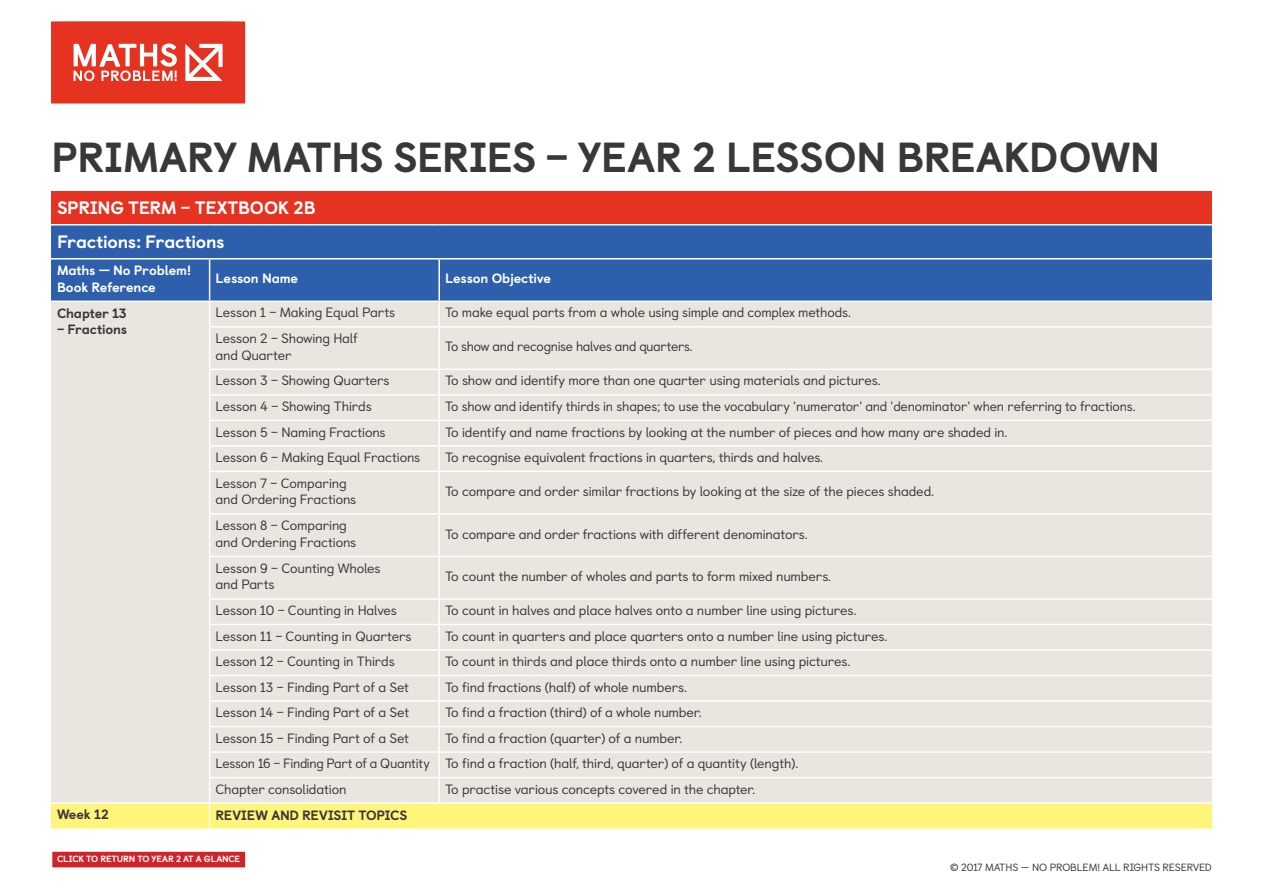
<style>
.page{position:relative;width:1263px;height:893px;background:#fff}
.page>*{position:absolute;margin:0;border:0;box-sizing:border-box;transform-origin:0 0}
.t1{font:800 42px "Castledown";letter-spacing:-.01em;color:#36383a}
.t2{font:800 18px/33.9px "Castledown";letter-spacing:-.01em;color:#fff}
.t3{font:13.5px/16.2px "Castledown";letter-spacing:-.015em;color:#36383a}
.t4{font:800 13.5px/16.2px "Castledown";letter-spacing:-.01em;color:#fff}
.t5{font:800 13.5px "Castledown";letter-spacing:-.01em;color:#36383a}
.t6{font:10.5px "Castledown";letter-spacing:-.015em;color:#36383a}
.t7{font:800 9px "Castledown";letter-spacing:-.02em;color:#fff}
</style>
<div class="page">
<svg style="left:51px;top:21px;width:194px;height:83px"></svg>
<div style="left:51px;top:191px;width:1161px;height:34px;background:#e63321"></div>
<div style="left:51px;top:225px;width:1161px;height:76px;background:#2e5fac"></div>
<div style="left:51px;top:302px;width:1161px;height:298px;background:#e9e5df"></div>
<hr style="left:51px;top:224px;width:159px;height:1px;background:#fff">
<hr style="left:210px;top:224px;width:229px;height:1px;background:#fff">
<hr style="left:439px;top:224px;width:773px;height:1px;background:#fff">
<hr style="left:210px;top:258px;width:229px;height:1px;background:#fff">
<hr style="left:439px;top:258px;width:773px;height:1px;background:#fff">
<hr style="left:438px;top:259px;width:2px;height:42px;background:#fff">
<hr style="left:438px;top:302px;width:2px;height:24px;background:#fff">
<hr style="left:439px;top:326px;width:773px;height:2px;background:#fff">
<hr style="left:209px;top:326px;width:230px;height:2px;background:#fff">
<hr style="left:438px;top:328px;width:2px;height:41px;background:#fff">
<hr style="left:209px;top:369px;width:230px;height:1px;background:#fff">
<hr style="left:439px;top:369px;width:773px;height:1px;background:#fff">
<hr style="left:438px;top:370px;width:2px;height:24px;background:#fff">
<hr style="left:438px;top:396px;width:2px;height:24px;background:#fff">
<hr style="left:438px;top:421px;width:2px;height:24px;background:#fff">
<hr style="left:438px;top:447px;width:2px;height:24px;background:#fff">
<hr style="left:438px;top:472px;width:2px;height:41px;background:#fff">
<hr style="left:438px;top:515px;width:2px;height:41px;background:#fff">
<hr style="left:438px;top:557px;width:2px;height:41px;background:#fff">
<hr style="left:209px;top:394px;width:230px;height:2px;background:#fff">
<hr style="left:439px;top:394px;width:773px;height:2px;background:#fff">
<hr style="left:209px;top:420px;width:230px;height:1px;background:#fff">
<hr style="left:439px;top:420px;width:773px;height:1px;background:#fff">
<hr style="left:209px;top:445px;width:230px;height:2px;background:#fff">
<hr style="left:439px;top:445px;width:773px;height:2px;background:#fff">
<hr style="left:51px;top:258px;width:159px;height:1px;background:#fff">
<hr style="left:209px;top:259px;width:1px;height:42px;background:#fff">
<svg style="left:209px;top:302px;width:1px;height:24px"></svg>
<hr style="left:209px;top:328px;width:1px;height:41px;background:#fff">
<svg style="left:209px;top:370px;width:1px;height:101px"></svg>
<hr style="left:209px;top:472px;width:1px;height:41px;background:#fff">
<hr style="left:209px;top:515px;width:1px;height:41px;background:#fff">
<hr style="left:209px;top:557px;width:1px;height:41px;background:#fff">
<svg style="left:51px;top:600px;width:1161px;height:229px"></svg>
<hr style="left:209px;top:471px;width:230px;height:1px;background:#fff">
<hr style="left:439px;top:471px;width:773px;height:1px;background:#fff">
<hr style="left:209px;top:513px;width:230px;height:2px;background:#fff">
<hr style="left:439px;top:513px;width:773px;height:2px;background:#fff">
<hr style="left:209px;top:556px;width:230px;height:1px;background:#fff">
<hr style="left:439px;top:556px;width:773px;height:1px;background:#fff">
<hr style="left:209px;top:598px;width:230px;height:2px;background:#fff">
<hr style="left:439px;top:598px;width:773px;height:2px;background:#fff">
<hr style="left:209px;top:624px;width:230px;height:1px;background:#fff">
<hr style="left:439px;top:624px;width:773px;height:1px;background:#fff">
<hr style="left:209px;top:649px;width:230px;height:2px;background:#fff">
<hr style="left:439px;top:649px;width:773px;height:2px;background:#fff">
<hr style="left:209px;top:675px;width:230px;height:1px;background:#fff">
<hr style="left:439px;top:675px;width:773px;height:1px;background:#fff">
<hr style="left:209px;top:700px;width:230px;height:2px;background:#fff">
<hr style="left:439px;top:700px;width:773px;height:2px;background:#fff">
<hr style="left:209px;top:726px;width:230px;height:1px;background:#fff">
<hr style="left:439px;top:726px;width:773px;height:1px;background:#fff">
<hr style="left:209px;top:751px;width:230px;height:2px;background:#fff">
<hr style="left:439px;top:751px;width:773px;height:2px;background:#fff">
<hr style="left:209px;top:777px;width:230px;height:1px;background:#fff">
<hr style="left:439px;top:777px;width:773px;height:1px;background:#fff">
<div style="left:52px;top:851px;width:194px;height:17px;background:#d1232a"></div>
<div style="left:51px;top:850px;width:195px;height:19px;border:1px solid #fff"></div>
<h1 class="t1" style="left:51px;top:123px;width:1111px">PRIMARY MATHS SERIES – YEAR 2 LESSON BREAKDOWN</h1>
<h2 class="t2" style="left:57px;top:189px;width:260px">SPRING TERM – TEXTBOOK 2B<br>Fractions: Fractions</h2>
<p class="t4" style="left:57px;top:261px;width:136px">Maths — No Problem!<br>Book Reference</p>
<p class="t4" style="left:216px;top:269px;width:84px">Lesson Name</p>
<p class="t4" style="left:445px;top:269px;width:107px">Lesson Objective</p>
<p class="t5" style="left:57px;top:302px;width:71px">Chapter 13</p>
<p class="t5" style="left:57px;top:318px;width:71px">– Fractions</p>
<p class="t3" style="left:216px;top:303px;width:181px">Lesson 1 – Making Equal Parts</p>
<p class="t3" style="left:445px;top:303px;width:407px">To make equal parts from a whole using simple and complex methods.</p>
<p class="t3" style="left:216px;top:329px;width:144px">Lesson 2 – Showing Half and Quarter</p>
<p class="t3" style="left:445px;top:337px;width:249px">To show and recognise halves and quarters.</p>
<p class="t3" style="left:216px;top:371px;width:176px">Lesson 3 – Showing Quarters</p>
<p class="t3" style="left:445px;top:371px;width:437px">To show and identify more than one quarter using materials and pictures.</p>
<p class="t3" style="left:216px;top:397px;width:158px">Lesson 4 – Showing Thirds</p>
<p class="t3" style="left:445px;top:397px;width:692px">To show and identify thirds in shapes; to use the vocabulary 'numerator' and 'denominator' when referring to fractions.</p>
<p class="t3" style="left:216px;top:422px;width:172px">Lesson 5 – Naming Fractions</p>
<p class="t3" style="left:445px;top:422px;width:564px">To identify and name fractions by looking at the number of pieces and how many are shaded in.</p>
<p class="t3" style="left:216px;top:448px;width:206px">Lesson 6 – Making Equal Fractions</p>
<p class="t3" style="left:445px;top:448px;width:379px">To recognise equivalent fractions in quarters, thirds and halves.</p>
<p class="t3" style="left:216px;top:474px;width:142px">Lesson 7 – Comparing and Ordering Fractions</p>
<p class="t3" style="left:445px;top:482px;width:490px">To compare and order similar fractions by looking at the size of the pieces shaded.</p>
<p class="t3" style="left:216px;top:516px;width:142px">Lesson 8 – Comparing and Ordering Fractions</p>
<p class="t3" style="left:445px;top:525px;width:364px">To compare and order fractions with different denominators.</p>
<p class="t3" style="left:216px;top:559px;width:167px">Lesson 9 – Counting Wholes and Parts</p>
<p class="t3" style="left:445px;top:567px;width:387px">To count the number of wholes and parts to form mixed numbers.</p>
<p class="t3" style="left:216px;top:601px;width:183px">Lesson 10 – Counting in Halves</p>
<p class="t3" style="left:445px;top:601px;width:413px">To count in halves and place halves onto a number line using pictures.</p>
<p class="t3" style="left:216px;top:627px;width:197px">Lesson 11 – Counting in Quarters</p>
<p class="t3" style="left:445px;top:627px;width:444px">To count in quarters and place quarters onto a number line using pictures.</p>
<p class="t3" style="left:216px;top:652px;width:181px">Lesson 12 – Counting in Thirds</p>
<p class="t3" style="left:445px;top:652px;width:407px">To count in thirds and place thirds onto a number line using pictures.</p>
<p class="t3" style="left:216px;top:678px;width:195px">Lesson 13 – Finding Part of a Set</p>
<p class="t3" style="left:445px;top:678px;width:243px">To find fractions (half) of whole numbers.</p>
<p class="t3" style="left:216px;top:703px;width:195px">Lesson 14 – Finding Part of a Set</p>
<p class="t3" style="left:445px;top:703px;width:258px">To find a fraction (third) of a whole number.</p>
<p class="t3" style="left:216px;top:729px;width:195px">Lesson 15 – Finding Part of a Set</p>
<p class="t3" style="left:216px;top:724px;width:584px;line-height:25.5px;text-indent:230px">To find a fraction (quarter) of a number.<br>Lesson 16 – Finding Part of a Quantity To find a fraction (half, third, quarter) of a quantity (length).<br>Chapter consolidation</p>
<p class="t3" style="left:445px;top:780px;width:312px">To practise various concepts covered in the chapter.</p>
<p class="t5" style="left:57px;top:804px;width:53px">Week 12</p>
<p class="t5" style="left:216px;top:804px;width:193px">REVIEW AND REVISIT TOPICS</p>
<p class="t7" style="left:57px;top:852px;width:184px">CLICK TO RETURN TO YEAR 2 AT A GLANCE</p>
<p class="t6" style="left:950px;top:859px;width:263px">© 2017 MATHS – NO PROBLEM! ALL RIGHTS RESERVED</p>
</div>
